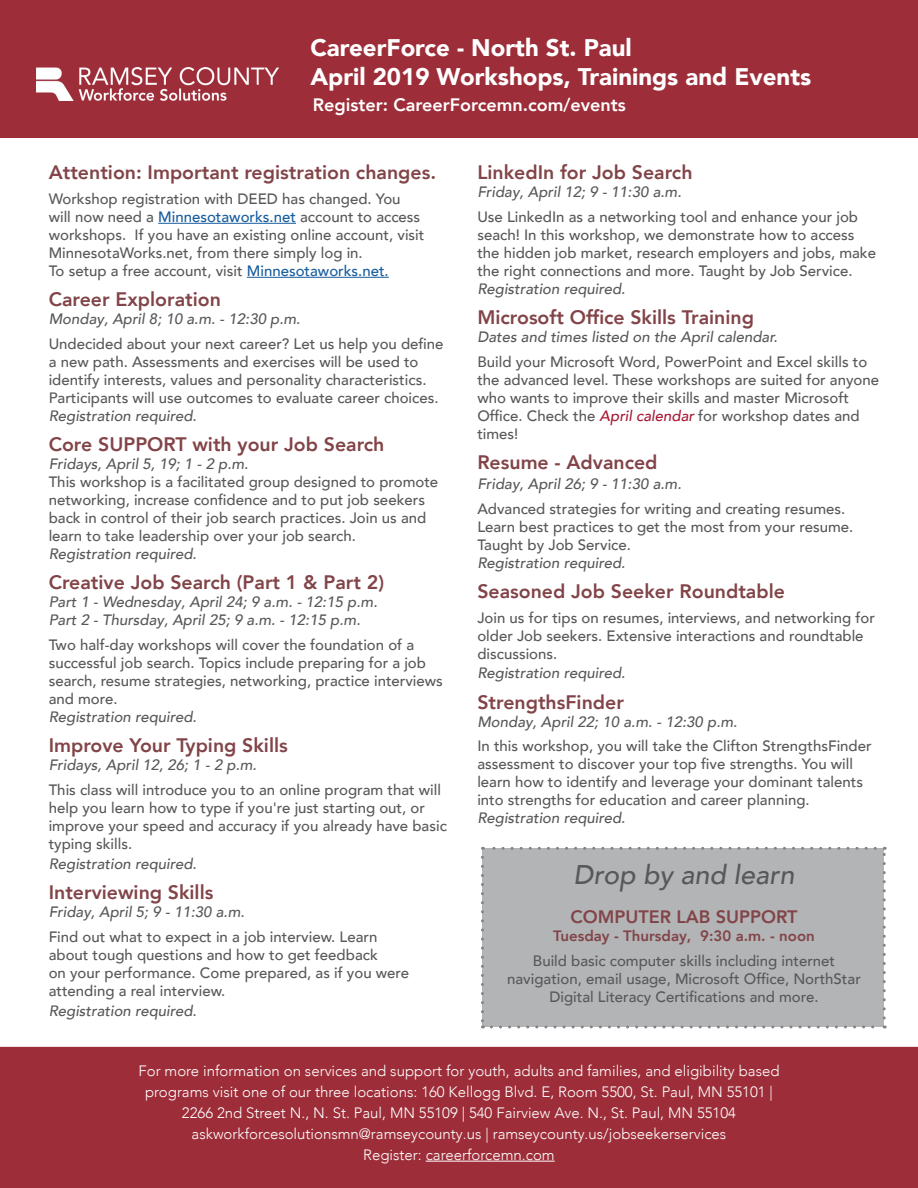
<style>
.page{position:relative;width:918px;height:1188px;background:#fff}
.page>*{position:absolute;margin:0;border:0;box-sizing:border-box;transform-origin:0 0}
.t1{font:italic 500 27px "Avenir LT Com";color:#57585a}
.t2{font:900 24px/28.8px "Avenir LT Com";color:#fff}
.t3{font:800 19.5px "Avenir LT Com";color:#824448}
.t4{font:800 18px "Avenir LT Com";color:#fff}
.t5{font:800 18px "Avenir LT Com";color:#824448}
.t6{font:500 15px/18px "Avenir LT Com";color:#57585a}
.t7{font:italic 500 15px/18px "Avenir LT Com";color:#57585a}
.t8{font:300 15px/21px "Avenir LT Com";color:#fff;text-align:center}
.t9{font:800 15px "Avenir LT Com";color:#824448}
.s1{color:#175d9e}
.s2{font-style:italic;color:#a61836}
</style>
<div class="page">
<hr style="left:158px;top:223px;width:138px;height:1px;background:#175d9e">
<hr style="left:247px;top:277px;width:142px;height:1px;background:#175d9e">
<div style="left:0;top:0;width:918px;height:137px;background:#9d2e39"></div>
<img style="left:36px;top:67px;width:242px;height:34px">
<div style="left:0;top:1046px;width:918px;height:142px;background:#9d2e39"></div>
<hr style="left:426px;top:1161px;width:129px;height:1px;background:#fff">
<div style="left:482px;top:848px;width:402px;height:179px;background:#b2b4b6"></div>
<svg style="left:481px;top:857px;width:3px;height:171px"></svg>
<svg style="left:491px;top:1025px;width:394px;height:3px"></svg>
<svg style="left:883px;top:847px;width:3px;height:171px"></svg>
<svg style="left:482px;top:847px;width:393px;height:3px"></svg>
<h2 class="t2" style="left:310px;top:34px;width:502px">CareerForce - North St. Paul<br>April 2019 Workshops, Trainings and Events</h2>
<p class="t4" style="left:313px;top:94px;width:314px">Register: CareerForcemn.com/events</p>
<h3 class="t3" style="left:49px;top:161px;width:389px">Attention: Important registration changes.</h3>
<p class="t6" style="left:49px;top:190px;width:377px">Workshop registration with DEED has changed. You will now need a <span class="s1">Minnesotaworks.net</span> account to access workshops. If you have an existing online account, visit MinnesotaWorks.net, from there simply log in.<br>To setup a free account, visit <span class="s1">Minnesotaworks.net.</span></p>
<h3 class="t3" style="left:49px;top:288px;width:174px">Career Exploration</h3>
<p class="t7" style="left:49px;top:310px;width:253px">Monday, April 8; 10 a.m. - 12:30 p.m.</p>
<p class="t6" style="left:49px;top:335px;width:396px">Undecided about your next career? Let us help you define a new path. Assessments and exercises will be used to identify interests, values and personality characteristics.<br>Participants will use outcomes to evaluate career choices.</p>
<p class="t7" style="left:49px;top:407px;width:150px">Registration required.</p>
<h3 class="t3" style="left:49px;top:433px;width:337px">Core SUPPORT with your Job Search</h3>
<p class="t7" style="left:49px;top:455px;width:201px">Fridays, April 5, 19; 1 - 2 p.m.</p>
<p class="t6" style="left:49px;top:473px;width:391px">This workshop is a facilitated group designed to promote networking, increase confidence and to put job seekers back in control of their job search practices. Join us and learn to take leadership over your job search.</p>
<p class="t7" style="left:49px;top:545px;width:150px">Registration required.</p>
<h3 class="t3" style="left:49px;top:571px;width:337px">Creative Job Search (Part 1 &amp; Part 2)</h3>
<p class="t7" style="left:49px;top:593px;width:330px">Part 1 - Wednesday, April 24; 9 a.m. - 12:15 p.m.<br>Part 2 - Thursday, April 25; 9 a.m. - 12:15 p.m.</p>
<p class="t6" style="left:49px;top:636px;width:396px">Two half-day workshops will cover the foundation of a successful job search. Topics include preparing for a job search, resume strategies, networking, practice interviews and more.</p>
<p class="t7" style="left:49px;top:708px;width:150px">Registration required.</p>
<h3 class="t3" style="left:49px;top:734px;width:241px">Improve Your Typing Skills</h3>
<p class="t7" style="left:49px;top:756px;width:210px">Fridays, April 12, 26; 1 - 2 p.m.</p>
<p class="t6" style="left:49px;top:781px;width:400px">This class will introduce you to an online program that will help you learn how to type if you're just starting out, or improve your speed and accuracy if you already have basic typing skills.</p>
<p class="t7" style="left:49px;top:855px;width:150px">Registration required.</p>
<h3 class="t3" style="left:49px;top:881px;width:166px">Interviewing Skills</h3>
<p class="t7" style="left:49px;top:903px;width:197px">Friday, April 5; 9 - 11:30 a.m.</p>
<p class="t6" style="left:49px;top:928px;width:362px">Find out what to expect in a job interview. Learn about tough questions and how to get feedback<br>on your performance. Come prepared, as if you were attending a real interview.</p>
<p class="t7" style="left:49px;top:1002px;width:150px">Registration required.</p>
<h3 class="t3" style="left:477px;top:161px;width:217px">LinkedIn for Job Search</h3>
<p class="t7" style="left:477px;top:183px;width:206px">Friday, April 12; 9 - 11:30 a.m.</p>
<p class="t6" style="left:477px;top:208px;width:400px">Use LinkedIn as a networking tool and enhance your job seach! In this workshop, we demonstrate how to access the hidden job market, research employers and jobs, make the right connections and more. Taught by Job Service.</p>
<p class="t7" style="left:477px;top:280px;width:150px">Registration required.</p>
<h3 class="t3" style="left:477px;top:306px;width:278px">Microsoft Office Skills Training</h3>
<p class="t7" style="left:477px;top:328px;width:302px">Dates and times listed on the April calendar.</p>
<p class="t6" style="left:477px;top:353px;width:403px">Build your Microsoft Word, PowerPoint and Excel skills to the advanced level. These workshops are suited for anyone who wants to improve their skills and master Microsoft Office. Check the <span class="s2">April calendar</span> for workshop dates and times!</p>
<h3 class="t3" style="left:477px;top:451px;width:182px">Resume - Advanced</h3>
<p class="t7" style="left:477px;top:475px;width:206px">Friday, April 26; 9 - 11:30 a.m.</p>
<p class="t6" style="left:477px;top:500px;width:378px">Advanced strategies for writing and creating resumes.<br>Learn best practices to get the most from your resume.<br>Taught by Job Service.</p>
<p class="t7" style="left:477px;top:554px;width:150px">Registration required.</p>
<h3 class="t3" style="left:477px;top:580px;width:309px">Seasoned Job Seeker Roundtable</h3>
<p class="t6" style="left:477px;top:609px;width:399px">Join us for tips on resumes, interviews, and networking for older Job seekers. Extensive interactions and roundtable discussions.</p>
<p class="t7" style="left:477px;top:665px;width:150px">Registration required.</p>
<h3 class="t3" style="left:477px;top:690px;width:148px">StrengthsFinder</h3>
<p class="t7" style="left:477px;top:713px;width:262px">Monday, April 22; 10 a.m. - 12:30 p.m.</p>
<p class="t6" style="left:477px;top:737px;width:396px">In this workshop, you will take the Clifton StrengthsFinder assessment to discover your top five strengths. You will learn how to identify and leverage your dominant talents into strengths for education and career planning.</p>
<p class="t7" style="left:477px;top:809px;width:150px">Registration required.</p>
<h1 class="t1" style="left:573px;top:859px;width:223px">Drop by and learn</h1>
<p class="t5" style="left:571px;top:906px;width:228px">COMPUTER LAB SUPPORT</p>
<p class="t9" style="left:553px;top:927px;width:263px">Tuesday - Thursday, 9:30 a.m. - noon</p>
<p class="t6" style="left:507px;top:952px;width:355px;text-align:center">Build basic computer skills including internet navigation, email usage, Microsoft Office, NorthStar<br>Digital Literacy Certifications and more.</p>
<p class="t8" style="left:138px;top:1060px;width:643px">For more information on services and support for youth, adults and families, and eligibility based programs visit one of our three locations: 160 Kellogg Blvd. E, Room 5500, St. Paul, MN 55101 | 2266 2nd Street N., N. St. Paul, MN 55109 | 540 Fairview Ave. N., St. Paul, MN 55104 askworkforcesolutionsmn@ramseycounty.us | ramseycounty.us/jobseekerservices<br>Register: careerforcemn.com</p>
</div>
